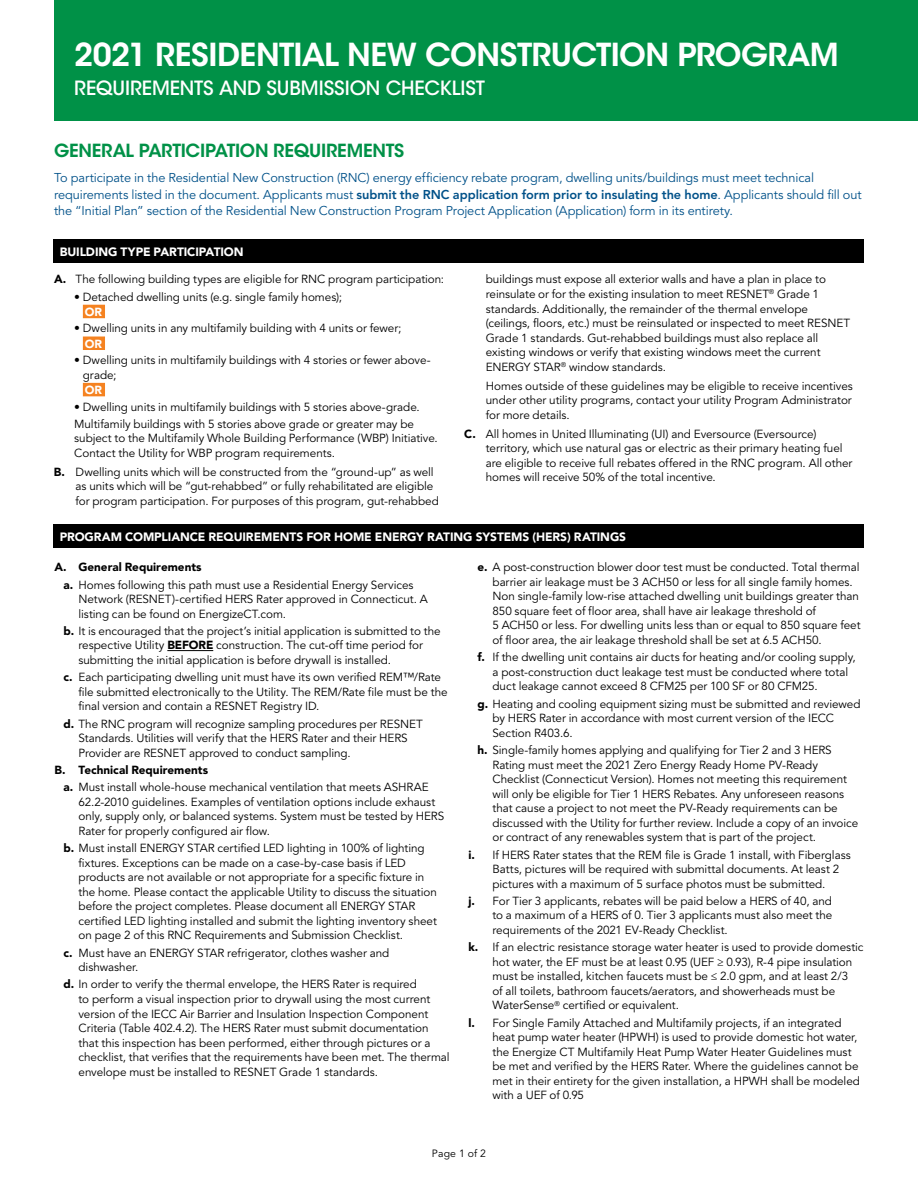
<style>
.page{position:relative;width:918px;height:1188px;background:#fff}
.page>*{position:absolute;margin:0;border:0;box-sizing:border-box;transform-origin:0 0}
.t1{font:600 31.5px "ITC Avant Garde Std";letter-spacing:-.02em;color:#fff}
.t2{font:500 19.5px "ITC Avant Garde Std";letter-spacing:-.005em;color:#fff}
.t3{font:600 18px "ITC Avant Garde Std";letter-spacing:-.015em;color:#009147}
.t4{font:12.75px/16.5px "Avenir LT Std";letter-spacing:-.005em;color:#005189}
.t5{font:900 12px "Avenir LT Std";letter-spacing:-.005em;color:#fff}
.t6{font:11.7px/14.5px "Avenir LT Std";letter-spacing:-.005em;color:#000}
.t7{font:900 11.7px "Avenir LT Std";color:#fff}
.t8{font:10.5px "Avenir LT Std";letter-spacing:.015em;color:#000}
.s1{font-weight:800}
.s2{font-weight:900}
</style>
<div class="page">
<div style="left:53px;top:240px;width:810px;height:23px;background:#000"></div>
<div style="left:53px;top:525px;width:810px;height:23px;background:#000"></div>
<div style="left:83px;top:305px;width:22px;height:13px;background:#f58220"></div>
<div style="left:83px;top:337px;width:22px;height:13px;background:#f58220"></div>
<div style="left:83px;top:383px;width:22px;height:13px;background:#f58220"></div>
<hr style="left:167px;top:650px;width:46px;height:1px;background:#000">
<div style="left:54px;top:0;width:864px;height:120px;background:#009147"></div>
<h1 class="t1" style="left:74px;top:34px;width:766px">2021 RESIDENTIAL NEW CONSTRUCTION PROGRAM</h1>
<h2 class="t2" style="left:74px;top:76px;width:412px">REQUIREMENTS AND SUBMISSION CHECKLIST</h2>
<h3 class="t3" style="left:54px;top:139px;width:352px">GENERAL PARTICIPATION REQUIREMENTS</h3>
<p class="t4" style="left:54px;top:170px;width:809px">To participate in the Residential New Construction (RNC) energy efficiency rebate program, dwelling units/buildings must meet technical requirements listed in the document. Applicants must <span class="s1">submit the RNC application form prior to insulating the home</span>. Applicants should fill out the “Initial Plan” section of the Residential New Construction Program Project Application (Application) form in its entirety.</p>
<p class="t5" style="left:60px;top:244px;width:185px">BUILDING TYPE PARTICIPATION</p>
<p class="t6" style="left:54px;top:272px;width:392px"><span class="s2">A.</span> The following building types are eligible for RNC program participation:</p>
<p class="t6" style="left:74px;top:290px;width:269px">• Detached dwelling units (e.g. single family homes);</p>
<p class="t7" style="left:85px;top:305px;width:19px">OR</p>
<p class="t6" style="left:74px;top:321px;width:329px">• Dwelling units in any multifamily building with 4 units or fewer;</p>
<p class="t7" style="left:85px;top:337px;width:19px">OR</p>
<p class="t6" style="left:83px;top:353px;width:349px;text-indent:-9px">• Dwelling units in multifamily buildings with 4 stories or fewer above&shy;grade;</p>
<p class="t7" style="left:85px;top:383px;width:19px">OR</p>
<p class="t6" style="left:74px;top:398px;width:347px;line-height:17.2px">• Dwelling units in multifamily buildings with 5 stories above-grade.<br>Multifamily buildings with 5 stories above grade or greater may be</p>
<p class="t6" style="left:74px;top:431px;width:365px">subject to the Multifamily Whole Building Performance (WBP) Initiative.<br>Contact the Utility for WBP program requirements.</p>
<p class="t6" style="left:76px;top:465px;width:365px;text-indent:-22px"><span class="s2">B.</span> Dwelling units which will be constructed from the “ground-up” as well as units which will be “gut-rehabbed” or fully rehabilitated are eligible for program participation. For purposes of this program, gut-rehabbed</p>
<p class="t6" style="left:486px;top:272px;width:366px">buildings must expose all exterior walls and have a plan in place to reinsulate or for the existing insulation to meet RESNET<sup>®</sup> Grade 1 standards. Additionally, the remainder of the thermal envelope (ceilings, floors, etc.) must be reinsulated or inspected to meet RESNET Grade 1 standards. Gut-rehabbed buildings must also replace all existing windows or verify that existing windows meet the current ENERGY STAR<sup>®</sup> window standards.</p>
<p class="t6" style="left:486px;top:379px;width:369px;text-align:justify">Homes outside of these guidelines may be eligible to receive incentives under other utility programs, contact your utility Program Administrator for more details.</p>
<p class="t6" style="left:486px;top:427px;width:368px;text-indent:-22px"><span class="s2">C.</span> All homes in United Illuminating (UI) and Eversource (Eversource) territory, which use natural gas or electric as their primary heating fuel are eligible to receive full rebates offered in the RNC program. All other homes will receive 50% of the total incentive.</p>
<p class="t5" style="left:60px;top:529px;width:568px">PROGRAM COMPLIANCE REQUIREMENTS FOR HOME ENERGY RATING SYSTEMS (HERS) RATINGS</p>
<p class="t6" style="left:63px;top:559px;width:352px;line-height:17.2px;text-indent:-9px"><span class="s2">A. General Requirements<br>a.</span> Homes following this path must use a Residential Energy Services</p>
<p class="t6" style="left:78px;top:592px;width:351px">Network (RESNET)-certified HERS Rater approved in Connecticut. A listing can be found on EnergizeCT.com.</p>
<p class="t6" style="left:78px;top:624px;width:364px;text-indent:-15px"><span class="s2">b.</span> It is encouraged that the project’s initial application is submitted to the respective Utility <span class="s2">BEFORE</span> construction. The cut-off time period for submitting the initial application is before drywall is installed.</p>
<p class="t6" style="left:78px;top:670px;width:371px;text-indent:-15px"><span class="s2">c.</span> Each participating dwelling unit must have its own verified REM™/Rate file submitted electronically to the Utility. The REM/Rate file must be the final version and contain a RESNET Registry ID.</p>
<p class="t6" style="left:78px;top:717px;width:346px;text-indent:-15px"><span class="s2">d.</span> The RNC program will recognize sampling procedures per RESNET<br>Standards. Utilities will verify that the HERS Rater and their HERS<br>Provider are RESNET approved to conduct sampling.</p>
<p class="t6" style="left:63px;top:762px;width:367px;line-height:17.2px;text-indent:-9px"><span class="s2">B. Technical Requirements<br>a.</span> Must install whole-house mechanical ventilation that meets ASHRAE</p>
<p class="t6" style="left:79px;top:795px;width:367px">62.2-2010 guidelines. Examples of ventilation options include exhaust only, supply only, or balanced systems. System must be tested by HERS<br>Rater for properly configured air flow.</p>
<p class="t6" style="left:79px;top:841px;width:360px;text-indent:-15px"><span class="s2">b.</span> Must install ENERGY STAR certified LED lighting in 100% of lighting fixtures. Exceptions can be made on a case-by-case basis if LED products are not available or not appropriate for a specific fixture in the home. Please contact the applicable Utility to discuss the situation before the project completes. Please document all ENERGY STAR certified LED lighting installed and submit the lighting inventory sheet on page 2 of this RNC Requirements and Submission Checklist.</p>
<p class="t6" style="left:79px;top:946px;width:312px;text-indent:-15px"><span class="s2">c.</span> Must have an ENERGY STAR refrigerator, clothes washer and dishwasher.</p>
<p class="t6" style="left:79px;top:978px;width:373px;text-indent:-15px"><span class="s2">d.</span> In order to verify the thermal envelope, the HERS Rater is required<br>to perform a visual inspection prior to drywall using the most current version of the IECC Air Barrier and Insulation Inspection Component Criteria (Table 402.4.2). The HERS Rater must submit documentation that this inspection has been performed, either through pictures or a checklist, that verifies that the requirements have been met. The thermal envelope must be installed to RESNET Grade 1 standards.</p>
<p class="t6" style="left:492px;top:560px;width:370px;text-indent:-15px"><span class="s2">e.</span> A post-construction blower door test must be conducted. Total thermal barrier air leakage must be 3 ACH50 or less for all single family homes.<br>Non single-family low-rise attached dwelling unit buildings greater than 850 square feet of floor area, shall have air leakage threshold of<br>5 ACH50 or less. For dwelling units less than or equal to 850 square feet of floor area, the air leakage threshold shall be set at 6.5 ACH50.</p>
<p class="t6" style="left:492px;top:650px;width:365px;text-indent:-15px"><span class="s2">f.</span> If the dwelling unit contains air ducts for heating and/or cooling supply, a post-construction duct leakage test must be conducted where total duct leakage cannot exceed 8 CFM25 per 100 SF or 80 CFM25.</p>
<p class="t6" style="left:492px;top:697px;width:370px;text-indent:-15px"><span class="s2">g.</span> Heating and cooling equipment sizing must be submitted and reviewed by HERS Rater in accordance with most current version of the IECC<br>Section R403.6.</p>
<p class="t6" style="left:492px;top:743px;width:367px;text-indent:-15px"><span class="s2">h.</span> Single-family homes applying and qualifying for Tier 2 and 3 HERS Rating must meet the 2021 Zero Energy Ready Home PV-Ready Checklist (Connecticut Version). Homes not meeting this requirement will only be eligible for Tier 1 HERS Rebates. Any unforeseen reasons that cause a project to not meet the PV-Ready requirements can be discussed with the Utility for further review. Include a copy of an invoice or contract of any renewables system that is part of the project.</p>
<p class="t6" style="left:492px;top:848px;width:360px;text-indent:-24px"><span class="s2">i.</span> If HERS Rater states that the REM file is Grade 1 install, with Fiberglass<br>Batts, pictures will be required with submittal documents. At least 2 pictures with a maximum of 5 surface photos must be submitted.</p>
<p class="t6" style="left:492px;top:894px;width:341px;text-align:justify;text-indent:-24px"><span class="s2">j.</span> For Tier 3 applicants, rebates will be paid below a HERS of 40, and to a maximum of a HERS of 0. Tier 3 applicants must also meet the requirements of the 2021 EV-Ready Checklist.</p>
<p class="t6" style="left:493px;top:940px;width:373px;text-indent:-24px"><span class="s2">k.</span> If an electric resistance storage water heater is used to provide domestic hot water, the EF must be at least 0.95 (UEF ≥ 0.93), R-4 pipe insulation must be installed, kitchen faucets must be ≤ 2.0 gpm, and at least 2/3<br>of all toilets, bathroom faucets/aerators, and showerheads must be WaterSense<sup>®</sup> certified or equivalent.</p>
<p class="t6" style="left:492px;top:1016px;width:369px;text-indent:-24px"><span class="s2">l.</span> For Single Family Attached and Multifamily projects, if an integrated heat pump water heater (HPWH) is used to provide domestic hot water, the Energize CT Multifamily Heat Pump Water Heater Guidelines must be met and verified by the HERS Rater. Where the guidelines cannot be met in their entirety for the given installation, a HPWH shall be modeled with a UEF of 0.95</p>
<p class="t8" style="left:432px;top:1147px;width:56px">Page 1 of 2</p>
</div>
